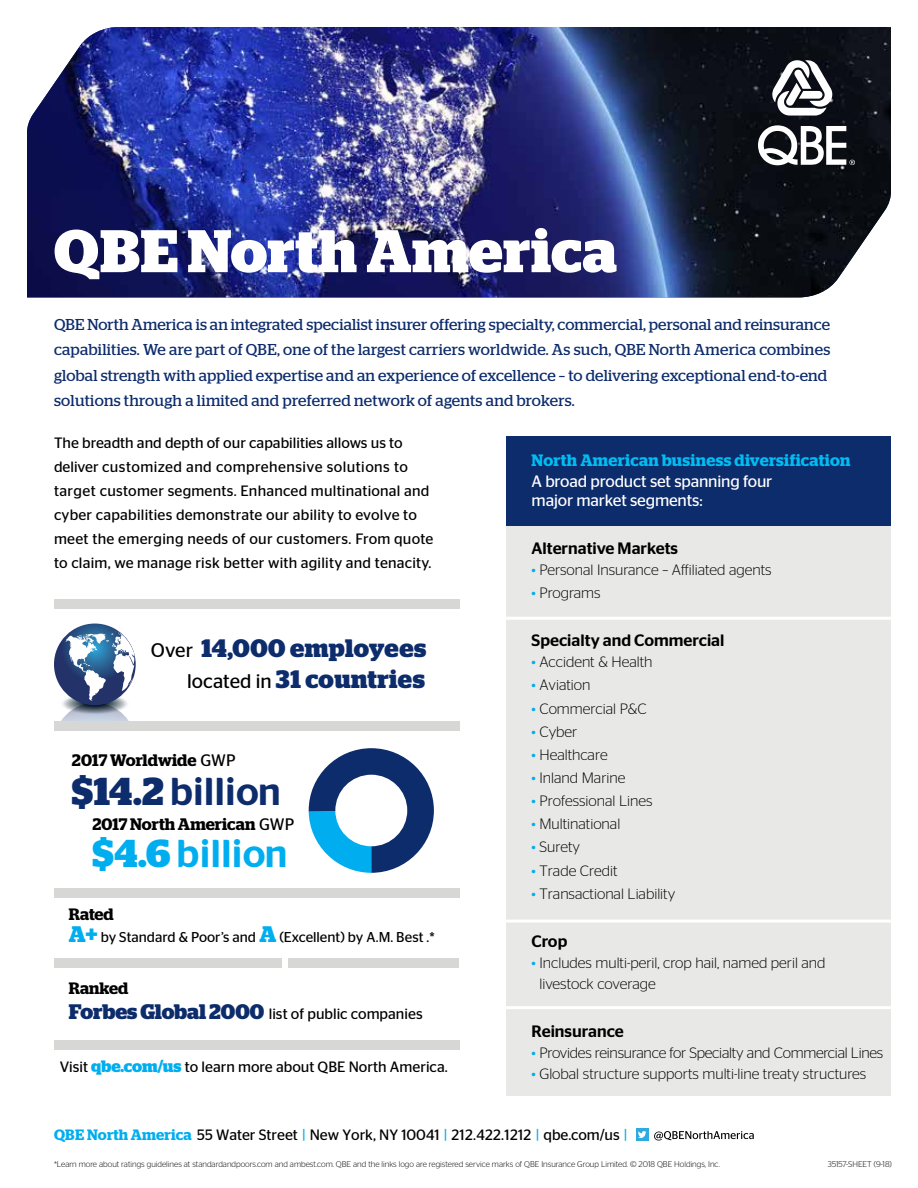
<style>
.page{position:relative;width:918px;height:1188px;background:#fff}
.page>*{position:absolute;margin:0;border:0;box-sizing:border-box;transform-origin:0 0}
.t1{font:700 60px "Stag";letter-spacing:.01em;color:#fff}
.t2{font:500 38.85px "Stag Sans";letter-spacing:.015em;color:#0d2c6c}
.t3{font:500 38.85px "Stag Sans";letter-spacing:.015em;color:#00aeef}
.t4{font:700 25.2px "Stag";letter-spacing:.015em;color:#0d2c6c}
.t5{font:600 16.65px "Stag";letter-spacing:.005em;color:#000}
.t6{font:500 16.5px "Stag Sans";color:#000}
.t7{font:16.5px/19.5px "Stag Sans";letter-spacing:-.01em;color:#fff}
.t8{font:600 16.5px "Stag";letter-spacing:.02em;color:#00bdf2}
.t9{font:600 16.5px "Stag";letter-spacing:-.005em;color:#000}
.t10{font:15.75px/25.5px "Stag";letter-spacing:.01em;color:#0d2c6c}
.t11{font:15px/24px "Stag Sans";letter-spacing:.015em;color:#000}
.t12{font:300 15px/21px "Stag Sans";color:#000}
.t13{font:14.25px "Stag Sans";color:#000}
.t14{font:300 8.25px "Stag Sans";color:#000}
.s1{font-family:"Stag Sans";font-weight:400;font-size:19.8px;color:#000}
.s2{font-family:"Stag Sans";font-weight:400}
.s3{font-family:"Stag";font-weight:700}
.s4{font-family:"Stag";font-weight:700;font-size:22.5px;color:#00aeef}
.s5{font-family:"Stag";font-weight:700;font-size:21px;color:#0d2c6c}
.s6{font-family:"Stag";font-weight:700;font-size:16.5px;color:#00aeef}
.s7{color:#00aeef}
.s8{font-family:"Stag";font-weight:600;color:#00aeef}
</style>
<div class="page">
<div style="left:506px;top:436px;width:385px;height:90px;background:#0d2c6c"></div>
<svg style="left:54px;top:624px;width:82px;height:81px"></svg>
<svg style="left:54px;top:630px;width:82px;height:92px"></svg>
<img style="left:27px;top:27px;width:864px;height:270px">
<svg style="left:771px;top:58px;width:63px;height:58px"></svg>
<svg style="left:758px;top:125px;width:97px;height:40px"></svg>
<div style="left:506px;top:526px;width:385px;height:570px;background:#e8e8e7"></div>
<hr style="left:505px;top:617px;width:388px;height:3px;background:#fff">
<hr style="left:505px;top:920px;width:388px;height:3px;background:#fff">
<hr style="left:505px;top:1006px;width:388px;height:3px;background:#fff">
<div style="left:636px;top:1128px;width:13px;height:13px;background:#2caae1"></div>
<svg style="left:638px;top:1131px;width:8px;height:7px"></svg>
<svg style="left:654px;top:1131px;width:100px;height:9px"></svg>
<div style="left:54px;top:599px;width:406px;height:9px;background:#d7d8d6"></div>
<div style="left:54px;top:722px;width:406px;height:9px;background:#d7d8d6"></div>
<div style="left:54px;top:889px;width:406px;height:9px;background:#d7d8d6"></div>
<div style="left:54px;top:1040px;width:406px;height:9px;background:#d7d8d6"></div>
<div style="left:54px;top:958px;width:228px;height:9px;background:#d7d8d6"></div>
<div style="left:288px;top:958px;width:171px;height:9px;background:#d7d8d6"></div>
<svg style="left:309px;top:819px;width:54px;height:54px"></svg>
<svg style="left:309px;top:748px;width:125px;height:125px;fill:#0d2c6c"></svg>
<div style="left:335px;top:775px;width:72px;height:71px;background:#fff;border-radius:50%"></div>
<h1 class="t1" style="left:54px;top:216px;width:564px">QBE North America</h1>
<p class="t10" style="left:54px;top:311px;width:778px">QBE North America is an integrated specialist insurer offering specialty, commercial, personal and reinsurance capabilities. We are part of QBE, one of the largest carriers worldwide. As such, QBE North America combines global strength with applied expertise and an experience of excellence – to delivering exceptional end-to-end solutions through a limited and preferred network of agents and brokers.</p>
<p class="t11" style="left:54px;top:431px;width:381px">The breadth and depth of our capabilities allows us to deliver customized and comprehensive solutions to target customer segments. Enhanced multinational and cyber capabilities demonstrate our ability to evolve to meet the emerging needs of our customers. From quote to claim, we manage risk better with agility and tenacity.</p>
<h3 class="t4" style="left:151px;top:634px;width:277px"><span class="s1">Over</span> 14,000 employees</h3>
<h3 class="t4" style="left:187px;top:664px;width:239px"><span class="s1">located in</span> 31 countries</h3>
<p class="t5" style="left:72px;top:750px;width:165px">2017 Worldwide <span class="s2">GWP</span></p>
<h2 class="t2" style="left:72px;top:769px;width:210px"><span class="s3">$14.2</span> billion</h2>
<p class="t5" style="left:92px;top:814px;width:203px">2017 North American <span class="s2">GWP</span></p>
<h2 class="t3" style="left:92px;top:831px;width:197px"><span class="s3">$4.6</span> billion</h2>
<p class="t9" style="left:69px;top:904px;width:46px">Rated</p>
<p class="t13" style="left:69px;top:929px;width:367px"><span class="s4">A+</span> by Standard &amp; Poor’s and <span class="s4">A</span> (Excellent) by A.M. Best .*</p>
<p class="t9" style="left:69px;top:978px;width:61px">Ranked</p>
<p class="t11" style="left:69px;top:1002px;width:355px"><span class="s5">Forbes Global 2000</span> list of public companies</p>
<p class="t11" style="left:60px;top:1055px;width:389px">Visit <span class="s6">qbe.com/us</span> to learn more about QBE North America.</p>
<p class="t8" style="left:532px;top:450px;width:320px">North American business diversification</p>
<p class="t7" style="left:532px;top:471px;width:242px">A broad product set spanning four major market segments:</p>
<p class="t6" style="left:532px;top:539px;width:148px">Alternative Markets</p>
<p class="t12" style="left:532px;top:559px;width:242px"><span class="s7">•</span> Personal Insurance – Affiliated agents</p>
<p class="t12" style="left:532px;top:582px;width:70px"><span class="s7">•</span> Programs</p>
<p class="t6" style="left:532px;top:631px;width:194px">Specialty and Commercial</p>
<p class="t12" style="left:532px;top:651px;width:123px"><span class="s7">•</span> Accident &amp; Health</p>
<p class="t12" style="left:532px;top:674px;width:60px"><span class="s7">•</span> Aviation</p>
<p class="t12" style="left:532px;top:698px;width:117px"><span class="s7">•</span> Commercial P&amp;C</p>
<p class="t12" style="left:532px;top:721px;width:47px"><span class="s7">•</span> Cyber</p>
<p class="t12" style="left:532px;top:744px;width:78px"><span class="s7">•</span> Healthcare</p>
<p class="t12" style="left:532px;top:767px;width:95px"><span class="s7">•</span> Inland Marine</p>
<p class="t12" style="left:532px;top:790px;width:122px"><span class="s7">•</span> Professional Lines</p>
<p class="t12" style="left:532px;top:813px;width:90px"><span class="s7">•</span> Multinational</p>
<p class="t12" style="left:532px;top:837px;width:50px"><span class="s7">•</span> Surety</p>
<p class="t12" style="left:532px;top:860px;width:88px"><span class="s7">•</span> Trade Credit</p>
<p class="t12" style="left:532px;top:883px;width:145px"><span class="s7">•</span> Transactional Liability</p>
<p class="t6" style="left:532px;top:932px;width:37px">Crop</p>
<p class="t12" style="left:539px;top:952px;width:288px;text-indent:-8px"><span class="s7">•</span> Includes multi-peril, crop hail, named peril and livestock coverage</p>
<p class="t6" style="left:532px;top:1022px;width:94px">Reinsurance</p>
<p class="t12" style="left:532px;top:1042px;width:353px"><span class="s7">•</span> Provides reinsurance for Specialty and Commercial Lines</p>
<p class="t12" style="left:532px;top:1063px;width:336px"><span class="s7">•</span> Global structure supports multi-line treaty structures</p>
<p class="t11" style="left:54px;top:1123px;width:575px"><span class="s8">QBE North America</span> 55 Water Street <span class="s7">|</span> New York, NY 10041 <span class="s7">|</span> 212.422.1212 <span class="s7">|</span> qbe.com/us <span class="s7">|</span></p>
<p class="t14" style="left:54px;top:1159px;width:667px">*Learn more about ratings guidelines at standardandpoors.com and ambest.com. QBE and the links logo are registered service marks of QBE Insurance Group Limited. © 2018 QBE Holdings, Inc.</p>
<p class="t14" style="left:828px;top:1159px;width:65px">35157-SHEET (9-18)</p>
</div>
